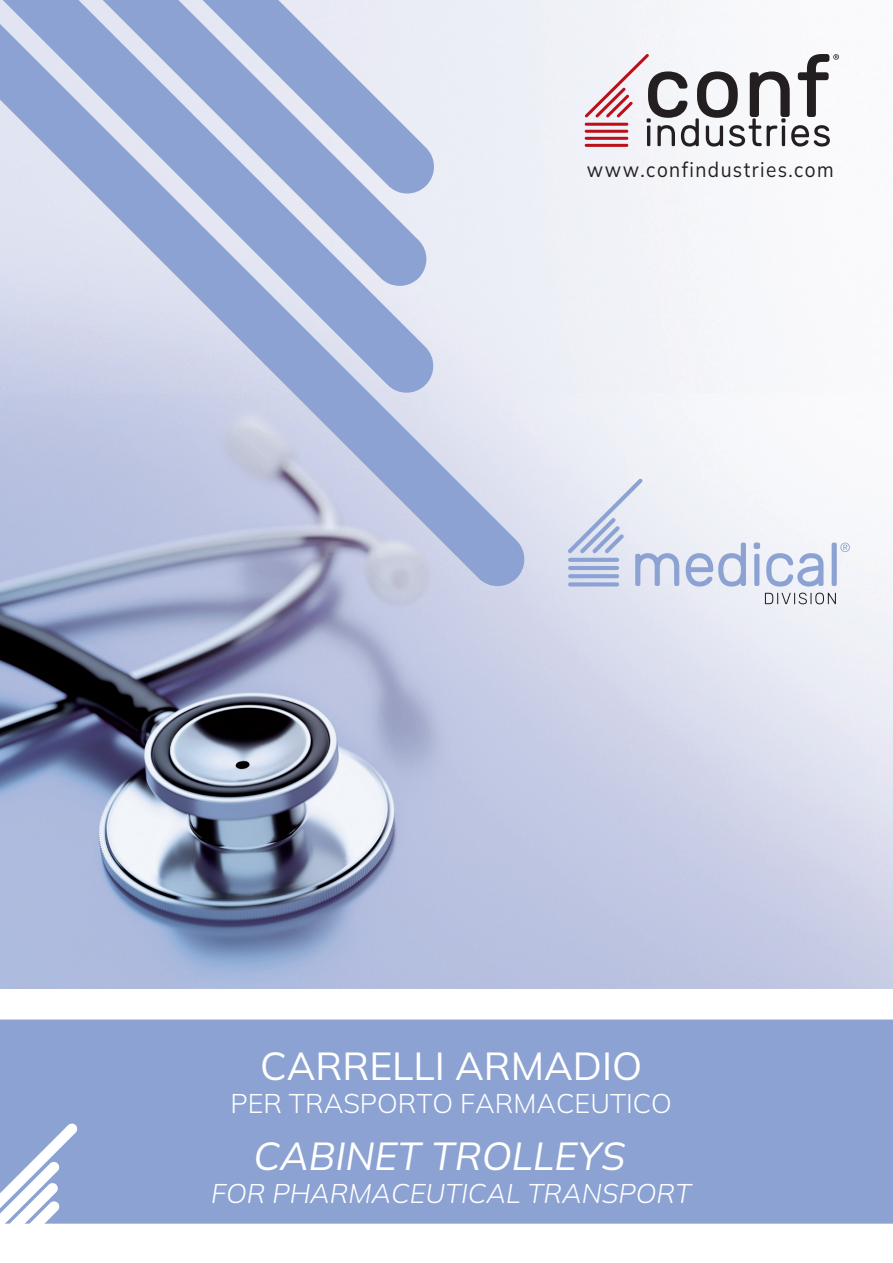
<style>
.page{position:relative;width:893px;height:1263px;background:#fff}
.page>*{position:absolute;margin:0;border:0;box-sizing:border-box;transform-origin:0 0}
.t1{font:39px "Mulish";color:#fff}
.t2{font:italic 39px "Mulish";color:#fff}
.t3{font:italic 300 27px "Mulish";color:#fff}
.t4{font:300 27px "Mulish";color:#fff}
.t5{font:21px "Mulish";letter-spacing:.075em;color:#231f20;scale:.9 1}
</style>
<div class="page">
<img style="left:0;top:0;width:893px;height:988px">
<svg style="left:0;top:0;width:527px;height:589px;background:#c6cde3"></svg>
<svg style="left:0;top:0;width:436px;height:395px;background:#bfc9e4"></svg>
<svg style="left:22px;top:0;width:407px;height:288px;background:#aebcde"></svg>
<svg style="left:585px;top:54px;width:254px;height:93px"></svg>
<svg style="left:832px;top:542px;width:18px;height:44px"></svg>
<svg style="left:766px;top:553px;width:57px;height:34px"></svg>
<svg style="left:754px;top:542px;width:6px;height:44px"></svg>
<svg style="left:686px;top:542px;width:60px;height:45px;background:#c8d1e8"></svg>
<svg style="left:568px;top:478px;width:111px;height:108px;background:#d6dced"></svg>
<svg style="left:765px;top:593px;width:71px;height:11px"></svg>
<div style="left:0;top:1019px;width:893px;height:205px;background:#8ca2d2"></div>
<svg style="left:0;top:1123px;width:78px;height:101px"></svg>
<p class="t5" style="left:587px;top:155px;width:276px">www.confindustries.com</p>
<p class="t1" style="left:260px;top:1039px;width:384px">CARRELLI ARMADIO</p>
<p class="t4" style="left:230px;top:1085px;width:443px">PER TRASPORTO FARMACEUTICO</p>
<p class="t2" style="left:253px;top:1129px;width:373px">CABINET TROLLEYS</p>
<p class="t3" style="left:211px;top:1174px;width:481px">FOR PHARMACEUTICAL TRANSPORT</p>
</div>
